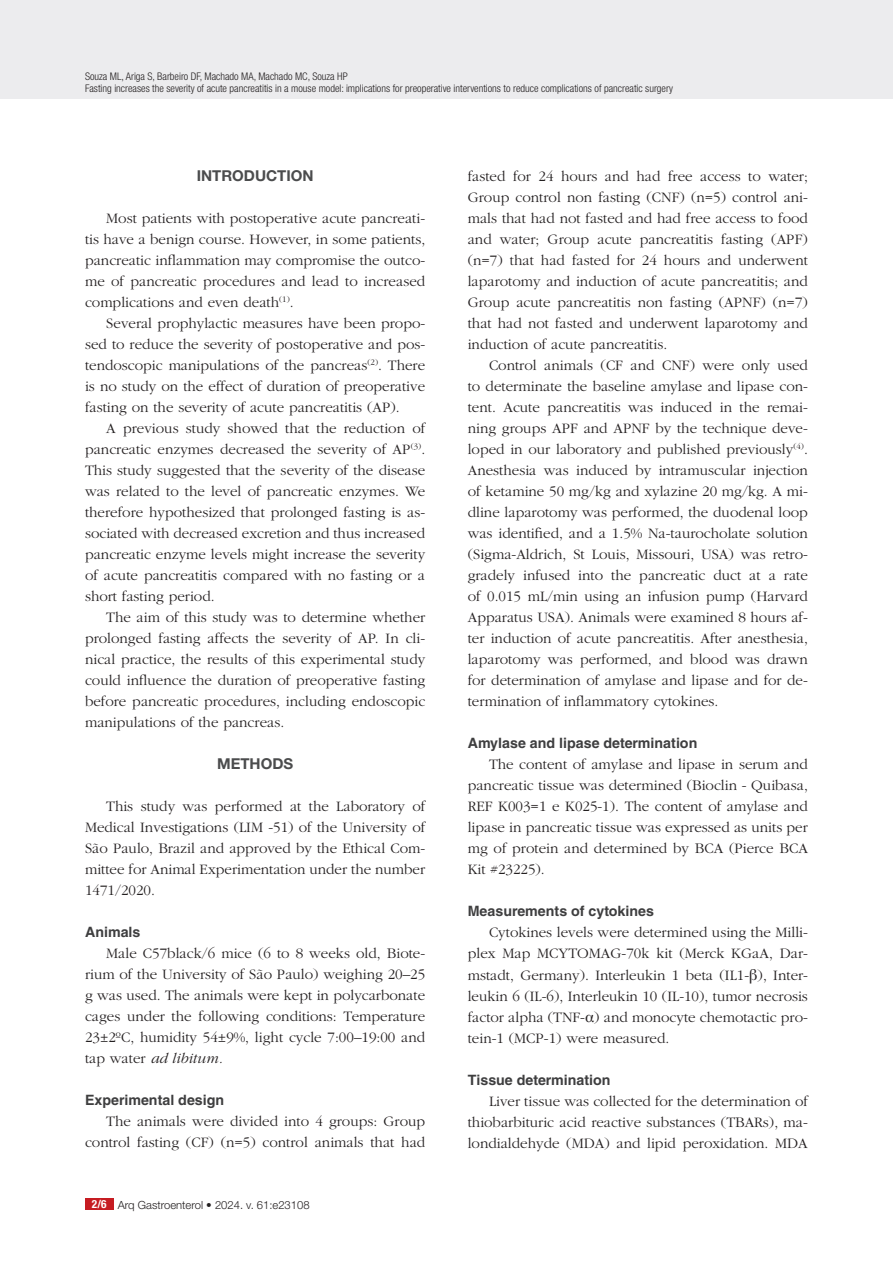
<style>
.page{position:relative;width:893px;height:1263px;background:#fff}
.page>*{position:absolute;margin:0;border:0;box-sizing:border-box;transform-origin:0 0}
.Body_Text{font:300 15px/21px "Garamond";color:#231f20;text-align:justify}
.Intertitulo{font:700 15px "Helvetica Neue LT Pro";color:#4b4c4d}
.Body_Topic{font:700 14.25px "Helvetica LT Std";color:#3e3e3f}
.Body_Text-2{font:300 11.25px "Helvetica Neue LT Pro";color:#231f20}
.t1{font:300 condensed 10.5px/12px "Helvetica Neue LT Pro";color:#231f20}
.s1{font-style:italic}
.s2{font-weight:700;font-stretch:condensed;color:#fff}
.s3{font-family:"Times";font-weight:400}
</style>
<div class="page">
<div style="left:85px;top:1198px;width:29px;height:12px;background:#c61c22"></div>
<div style="left:0;top:0;width:893px;height:99px;background:#ececee"></div>
<p class="t1" style="left:85px;top:70px;width:590px">Souza ML, Ariga S, Barbeiro DF, Machado MA, Machado MC, Souza HP<br>Fasting increases the severity of acute pancreatitis in a mouse model: implications for preoperative interventions to reduce complications of pancreatic surgery</p>
<p class="Intertitulo" style="left:197px;top:166px;width:118px">INTRODUCTION</p>
<p class="Body_Text" style="left:85px;top:208px;width:342px;text-indent:21px">Most patients with postoperative acute pancreati&shy;tis have a benign course. However, in some patients, pancreatic inflammation may compromise the outco&shy;me of pancreatic procedures and lead to increased complications and even death<sup>(1)</sup>.</p>
<p class="Body_Text" style="left:85px;top:313px;width:342px;text-indent:21px">Several prophylactic measures have been propo&shy;sed to reduce the severity of postoperative and pos&shy;tendoscopic manipulations of the pancreas<sup>(2)</sup>. There is no study on the effect of duration of preoperative fasting on the severity of acute pancreatitis (AP).</p>
<p class="Body_Text" style="left:85px;top:418px;width:342px;text-indent:21px">A previous study showed that the reduction of pancreatic enzymes decreased the severity of AP<sup>(3)</sup>.<br>This study suggested that the severity of the disease was related to the level of pancreatic enzymes. We therefore hypothesized that prolonged fasting is as&shy;sociated with decreased excretion and thus increased pancreatic enzyme levels might increase the severity of acute pancreatitis compared with no fasting or a short fasting period.</p>
<p class="Body_Text" style="left:85px;top:607px;width:342px;text-indent:21px">The aim of this study was to determine whether prolonged fasting affects the severity of AP. In cli&shy;nical practice, the results of this experimental study could influence the duration of preoperative fasting before pancreatic procedures, including endoscopic manipulations of the pancreas.</p>
<p class="Intertitulo" style="left:217px;top:754px;width:78px">METHODS</p>
<p class="Body_Text" style="left:85px;top:796px;width:342px;text-indent:21px">This study was performed at the Laboratory of Medical Investigations (LIM -51) of the University of São Paulo, Brazil and approved by the Ethical Com&shy;mittee for Animal Experimentation under the number 1471/2020.</p>
<p class="Body_Topic" style="left:85px;top:923px;width:57px">Animals</p>
<p class="Body_Text" style="left:85px;top:943px;width:342px;text-indent:21px">Male C57black/6 mice (6 to 8 weeks old, Biote&shy;rium of the University of São Paulo) weighing 20–25 g was used. The animals were kept in polycarbonate cages under the following conditions: Temperature 23±2ºC, humidity 54±9%, light cycle 7:00–19:00 and tap water <span class="s1">ad libitum.</span></p>
<p class="Body_Topic" style="left:85px;top:1091px;width:141px">Experimental design</p>
<p class="Body_Text" style="left:85px;top:1111px;width:342px;text-align:right">The animals were divided into 4 groups: Group control fasting (CF) (n=5) control animals that had</p>
<p class="Body_Text-2" style="left:92px;top:1198px;width:219px"><span class="s2">2/6</span> Arq Gastroenterol • 2024. v. 61:e23108</p>
<p class="Body_Text" style="left:468px;top:166px;width:342px">fasted for 24 hours and had free access to water; Group control non fasting (CNF) (n=5) control ani&shy;mals that had not fasted and had free access to food and water; Group acute pancreatitis fasting (APF) (n=7) that had fasted for 24 hours and underwent laparotomy and induction of acute pancreatitis; and Group acute pancreatitis non fasting (APNF) (n=7) that had not fasted and underwent laparotomy and induction of acute pancreatitis.</p>
<p class="Body_Text" style="left:468px;top:355px;width:342px;text-indent:21px">Control animals (CF and CNF) were only used to determinate the baseline amylase and lipase con&shy;tent. Acute pancreatitis was induced in the remai&shy;ning groups APF and APNF by the technique deve&shy;loped in our laboratory and published previously<sup>(4)</sup>.<br>Anesthesia was induced by intramuscular injection of ketamine 50 mg/kg and xylazine 20 mg/kg. A mi&shy;dline laparotomy was performed, the duodenal loop was identified, and a 1.5% Na-taurocholate solution (Sigma-Aldrich, St Louis, Missouri, USA) was retro&shy;gradely infused into the pancreatic duct at a rate of 0.015 mL/min using an infusion pump (Harvard Apparatus USA). Animals were examined 8 hours af&shy;ter induction of acute pancreatitis. After anesthesia, laparotomy was performed, and blood was drawn for determination of amylase and lipase and for de&shy;termination of inflammatory cytokines.</p>
<p class="Body_Topic" style="left:468px;top:735px;width:231px">Amylase and lipase determination</p>
<p class="Body_Text" style="left:468px;top:754px;width:342px;text-indent:21px">The content of amylase and lipase in serum and pancreatic tissue was determined (Bioclin - Quibasa, REF K003=1 e K025-1). The content of amylase and lipase in pancreatic tissue was expressed as units per mg of protein and determined by BCA (Pierce BCA Kit #23225).</p>
<p class="Body_Topic" style="left:468px;top:903px;width:188px">Measurements of cytokines</p>
<p class="Body_Text" style="left:468px;top:922px;width:342px;text-indent:21px">Cytokines levels were determined using the Milli&shy;plex Map MCYTOMAG-70k kit (Merck KGaA, Dar&shy;mstadt, Germany). Interleukin 1 beta (IL1-<span class="s3">β</span>), Inter&shy;leukin 6 (IL-6), Interleukin 10 (IL-10), tumor necrosis factor alpha (TNF-<span class="s3">α</span>) and monocyte chemotactic pro&shy;tein-1 (MCP-1) were measured.</p>
<p class="Body_Topic" style="left:468px;top:1071px;width:144px">Tissue determination</p>
<p class="Body_Text" style="left:468px;top:1090px;width:342px;text-indent:21px">Liver tissue was collected for the determination of thiobarbituric acid reactive substances (TBARs), ma&shy;londialdehyde (MDA) and lipid peroxidation. MDA</p>
</div>
